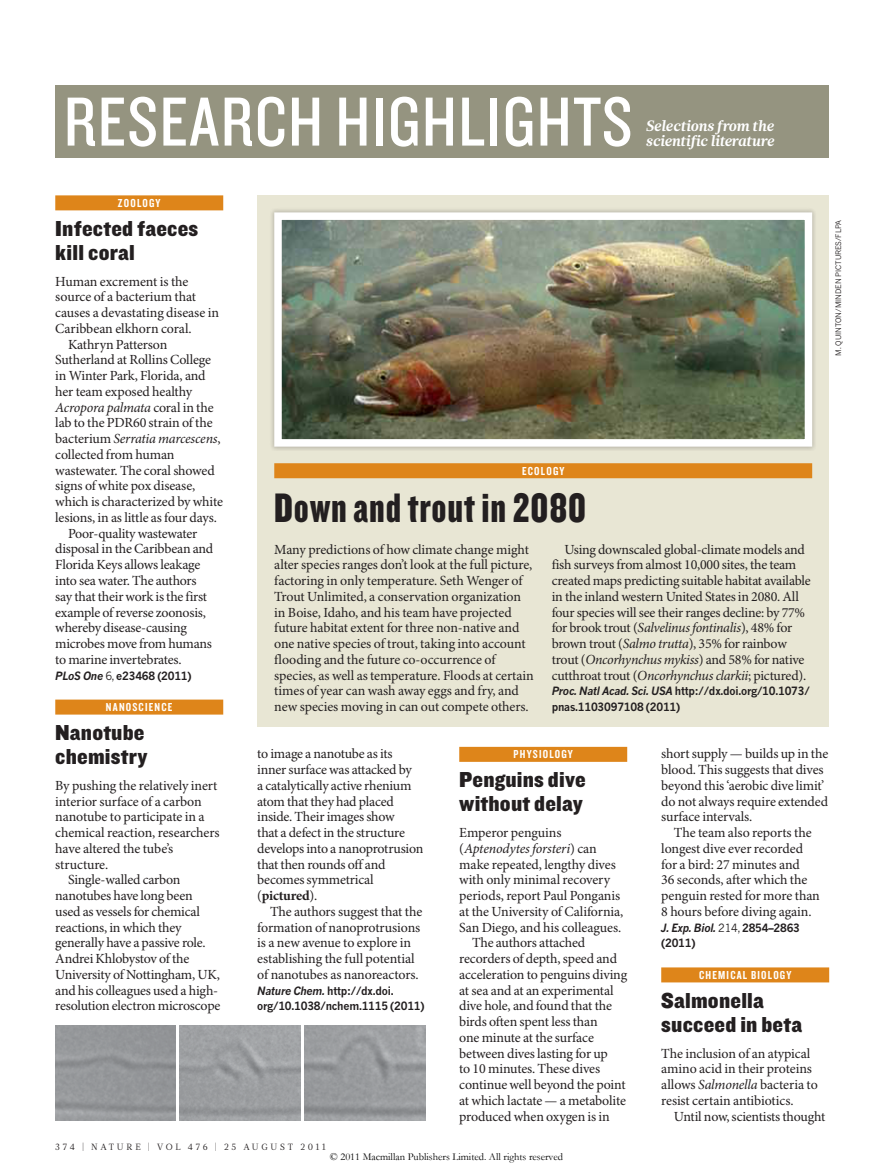
<style>
.page{position:relative;width:893px;height:1174px;background:#fff}
.page>*{position:absolute;margin:0;border:0;box-sizing:border-box;transform-origin:0 0}
.t1{font:72px "Knockout 29 Junior Ltweight";letter-spacing:.02em;color:#fff}
.t2{font:42.75px "Knockout 69 Full Liteweight";letter-spacing:.02em;color:#231f20}
.t3{font:22.5px/23.7px "Knockout 71 Full Middlewt";letter-spacing:.01em;color:#231f20}
.t4{font:italic 700 15px/15px "Glosa Math";letter-spacing:-.005em;color:#fff}
.t5{font:13.95px/15.8px "Minion Pro";letter-spacing:-.015em;color:#231f20}
.t6{font:italic 13.95px "Minion Pro";letter-spacing:-.015em;color:#231f20}
.t7{font:12px "Knockout 49 Liteweight";letter-spacing:.1em;color:#fff}
.t8{font:700 11.25px/15.8px "News Gothic MTOT";letter-spacing:-.02em;color:#231f20;scale:.95 1}
.t9{font:10.5px "Garamond";color:#000}
.t10{font:9px "Glosa Math";letter-spacing:.3em;color:#231f20}
.t11{font:7.5px "News Gothic MTOT";color:#231f20}
.s1{font-style:normal}
.s2{font-style:italic}
.s3{font-weight:400}
.s4{font-weight:700}
</style>
<div class="page">
<div style="left:257px;top:195px;width:572px;height:532px;background:#e8e6d4"></div>
<div style="left:274px;top:463px;width:538px;height:15px;background:#de851a"></div>
<div style="left:270px;top:208px;width:547px;height:243px;background:#231f20;opacity:.25"></div>
<img style="left:283px;top:221px;width:520px;height:216px">
<div style="left:274px;top:212px;width:538px;height:234px;border:8px solid #fff"></div>
<img style="left:180px;top:1025px;width:120px;height:95px">
<div style="left:55px;top:195px;width:168px;height:15px;background:#de851a"></div>
<div style="left:459px;top:747px;width:168px;height:15px;background:#de851a"></div>
<div style="left:55px;top:699px;width:168px;height:15px;background:#de851a"></div>
<div style="left:661px;top:967px;width:168px;height:15px;background:#de851a"></div>
<div style="left:55px;top:85px;width:774px;height:72px;background:#959480"></div>
<h1 class="t1" style="left:64px;top:75px;width:570px">RESEARCH HIGHLIGHTS</h1>
<p class="t4" style="left:646px;top:118px;width:130px">Selections from the scientific literature</p>
<p class="t7" style="left:118px;top:195px;width:44px">ZOOLOGY</p>
<h3 class="t3" style="left:55px;top:216px;width:145px">Infected faeces kill coral</h3>
<p class="t5" style="left:55px;top:274px;width:135px">Human excrement is the</p>
<p class="t5" style="left:55px;top:290px;width:142px">source of a bacterium that</p>
<p class="t5" style="left:55px;top:305px;width:165px">causes a devastating disease in</p>
<p class="t5" style="left:55px;top:321px;width:138px">Caribbean elkhorn coral.</p>
<p class="t5" style="left:68px;top:337px;width:101px">Kathryn Patterson</p>
<p class="t5" style="left:55px;top:353px;width:157px">Sutherland at Rollins College</p>
<p class="t5" style="left:55px;top:368px;width:152px">in Winter Park, Florida, and</p>
<p class="t5" style="left:55px;top:384px;width:138px">her team exposed healthy</p>
<p class="t6" style="left:55px;top:399px;width:160px">Acropora palmata <span class="s1">coral in the</span></p>
<p class="t5" style="left:55px;top:416px;width:159px">lab to the PDR60 strain of the</p>
<p class="t6" style="left:55px;top:430px;width:167px"><span class="s1">bacterium</span> Serratia marcescens<span class="s1">,</span></p>
<p class="t5" style="left:55px;top:447px;width:121px">collected from human</p>
<p class="t5" style="left:55px;top:463px;width:161px">wastewater. The coral showed</p>
<p class="t5" style="left:55px;top:479px;width:141px">signs of white pox disease,</p>
<p class="t5" style="left:55px;top:494px;width:169px">which is characterized by white</p>
<p class="t5" style="left:55px;top:510px;width:163px">lesions, in as little as four days.</p>
<p class="t5" style="left:68px;top:526px;width:131px">Poor-quality wastewater</p>
<p class="t5" style="left:55px;top:542px;width:160px">disposal in the Caribbean and</p>
<p class="t5" style="left:55px;top:557px;width:147px">Florida Keys allows leakage</p>
<p class="t5" style="left:55px;top:573px;width:143px">into sea water. The authors</p>
<p class="t5" style="left:55px;top:589px;width:153px">say that their work is the first</p>
<p class="t5" style="left:55px;top:605px;width:152px">example of reverse zoonosis,</p>
<p class="t5" style="left:55px;top:620px;width:133px">whereby disease-causing</p>
<p class="t5" style="left:55px;top:636px;width:158px">microbes move from humans</p>
<p class="t5" style="left:55px;top:652px;width:128px">to marine invertebrates.</p>
<p class="t8" style="left:55px;top:667px;width:145px"><span class="s2">PLoS One</span> <span class="s3">6,</span> e23468 (2011)</p>
<p class="t7" style="left:106px;top:699px;width:67px">NANOSCIENCE</p>
<h3 class="t3" style="left:55px;top:720px;width:94px">Nanotube chemistry</h3>
<p class="t5" style="left:55px;top:778px;width:164px">By pushing the relatively inert</p>
<p class="t5" style="left:55px;top:794px;width:148px">interior surface of a carbon</p>
<p class="t5" style="left:55px;top:809px;width:151px">nanotube to participate in a</p>
<p class="t5" style="left:55px;top:825px;width:166px">chemical reaction, researchers</p>
<p class="t5" style="left:55px;top:841px;width:120px">have altered the tube’s</p>
<p class="t5" style="left:55px;top:857px;width:54px">structure.</p>
<p class="t5" style="left:68px;top:872px;width:114px">Single-walled carbon</p>
<p class="t5" style="left:55px;top:888px;width:139px">nanotubes have long been</p>
<p class="t5" style="left:55px;top:904px;width:146px">used as vessels for chemical</p>
<p class="t5" style="left:55px;top:920px;width:128px">reactions, in which they</p>
<p class="t5" style="left:55px;top:935px;width:152px">generally have a passive role.</p>
<p class="t5" style="left:55px;top:951px;width:136px">Andrei Khlobystov of the</p>
<p class="t5" style="left:55px;top:967px;width:166px">University of Nottingham, UK,</p>
<p class="t5" style="left:55px;top:983px;width:164px">and his colleagues used a high-</p>
<p class="t5" style="left:55px;top:998px;width:167px">resolution electron microscope</p>
<p class="t11" style="left:834px;top:356px;width:137px;rotate:-90deg">M. Quinton/Minden Pictures/FLPA</p>
<p class="t7" style="left:522px;top:463px;width:44px">ECOLOGY</p>
<h2 class="t2" style="left:274px;top:481px;width:313px">Down and trout in 2080</h2>
<p class="t5" style="left:274px;top:542px;width:261px">Many predictions of how climate change might alter species ranges don’t look at the full picture, factoring in only temperature. Seth Wenger of Trout Unlimited, a conservation organization in Boise, Idaho, and his team have projected future habitat extent for three non-native and one native species of trout, taking into account flooding and the future co-occurrence of species, as well as temperature. Floods at certain times of year can wash away eggs and fry, and new species moving in can out compete others.</p>
<p class="t5" style="left:552px;top:542px;width:261px;text-indent:13px">Using downscaled global-climate models and fish surveys from almost 10,000 sites, the team created maps predicting suitable habitat available in the inland western United States in 2080. All four species will see their ranges decline: by 77% for brook trout (<span class="s2">Salvelinus fontinalis</span>), 48% for brown trout (<span class="s2">Salmo trutta</span>), 35% for rainbow trout (<span class="s2">Oncorhynchus mykiss</span>) and 58% for native cutthroat trout (<span class="s2">Oncorhynchus clarkii</span>; pictured).</p>
<p class="t8" style="left:552px;top:683px;width:273px"><span class="s2">Proc. Natl Acad. Sci. USA</span> http://dx.doi.org/10.1073/ pnas.1103097108 (2011)</p>
<p class="t5" style="left:257px;top:746px;width:168px">to image a nanotube as its inner surface was attacked by<br>a catalytically active rhenium atom that they had placed inside. Their images show<br>that a defect in the structure develops into a nanoprotrusion that then rounds off and becomes symmetrical (<span class="s4">pictured</span>).</p>
<p class="t5" style="left:257px;top:904px;width:167px;text-indent:13px">The authors suggest that the formation of nanoprotrusions is a new avenue to explore in establishing the full potential of nanotubes as nanoreactors.</p>
<p class="t8" style="left:257px;top:982px;width:178px"><span class="s2">Nature Chem.</span> http://dx.doi. org/10.1038/nchem.1115 (2011)</p>
<p class="t7" style="left:514px;top:746px;width:61px">PHYSIOLOGY</p>
<h3 class="t3" style="left:459px;top:767px;width:128px">Penguins dive without delay</h3>
<p class="t5" style="left:459px;top:825px;width:104px">Emperor penguins</p>
<p class="t6" style="left:459px;top:840px;width:139px"><span class="s1">(</span>Aptenodytes forsteri<span class="s1">) can</span></p>
<p class="t5" style="left:459px;top:857px;width:158px">make repeated, lengthy dives</p>
<p class="t5" style="left:459px;top:872px;width:152px">with only minimal recovery</p>
<p class="t5" style="left:459px;top:888px;width:162px">periods, report Paul Ponganis</p>
<p class="t5" style="left:459px;top:904px;width:166px">at the University of California,</p>
<p class="t5" style="left:459px;top:920px;width:164px">San Diego, and his colleagues.</p>
<p class="t5" style="left:472px;top:935px;width:115px">The authors attached</p>
<p class="t5" style="left:459px;top:951px;width:159px">recorders of depth, speed and</p>
<p class="t5" style="left:459px;top:967px;width:169px">acceleration to penguins diving</p>
<p class="t5" style="left:459px;top:983px;width:156px">at sea and at an experimental</p>
<p class="t5" style="left:459px;top:998px;width:154px">dive hole, and found that the</p>
<p class="t5" style="left:459px;top:1014px;width:140px">birds often spent less than</p>
<p class="t5" style="left:459px;top:1030px;width:136px">one minute at the surface</p>
<p class="t5" style="left:459px;top:1046px;width:150px">between dives lasting for up</p>
<p class="t5" style="left:459px;top:1061px;width:142px">to 10 minutes. These dives</p>
<p class="t5" style="left:459px;top:1077px;width:168px">continue well beyond the point</p>
<p class="t5" style="left:459px;top:1093px;width:168px">at which lactate — a metabolite</p>
<p class="t5" style="left:459px;top:1109px;width:152px">produced when oxygen is in</p>
<p class="t5" style="left:661px;top:746px;width:169px">short supply — builds up in the blood. This suggests that dives beyond this ‘aerobic dive limit’ do not always require extended surface intervals.</p>
<p class="t5" style="left:661px;top:825px;width:160px;text-indent:13px">The team also reports the longest dive ever recorded for a bird: 27 minutes and<br>36 seconds, after which the penguin rested for more than<br>8 hours before diving again.</p>
<p class="t8" style="left:661px;top:919px;width:148px"><span class="s2">J. Exp. Biol.</span> <span class="s3">214,</span> 2854–2863 (2011)</p>
<p class="t7" style="left:699px;top:967px;width:94px">CHEMICAL BIOLOGY</p>
<h3 class="t3" style="left:661px;top:987px;width:142px">Salmonella succeed in beta</h3>
<p class="t5" style="left:661px;top:1046px;width:158px">The inclusion of an atypical amino acid in their proteins allows <span class="s2">Salmonella</span> bacteria to resist certain antibiotics.</p>
<p class="t5" style="left:674px;top:1109px;width:153px">Until now, scientists thought</p>
<p class="t10" style="left:55px;top:1141px;width:272px">374 | NATURE | VOL 476 | 25 AUGUST 2011</p>
<p class="t9" style="left:330px;top:1149px;width:235px">© 2011 Macmillan Publishers Limited. All rights reserved</p>
</div>
